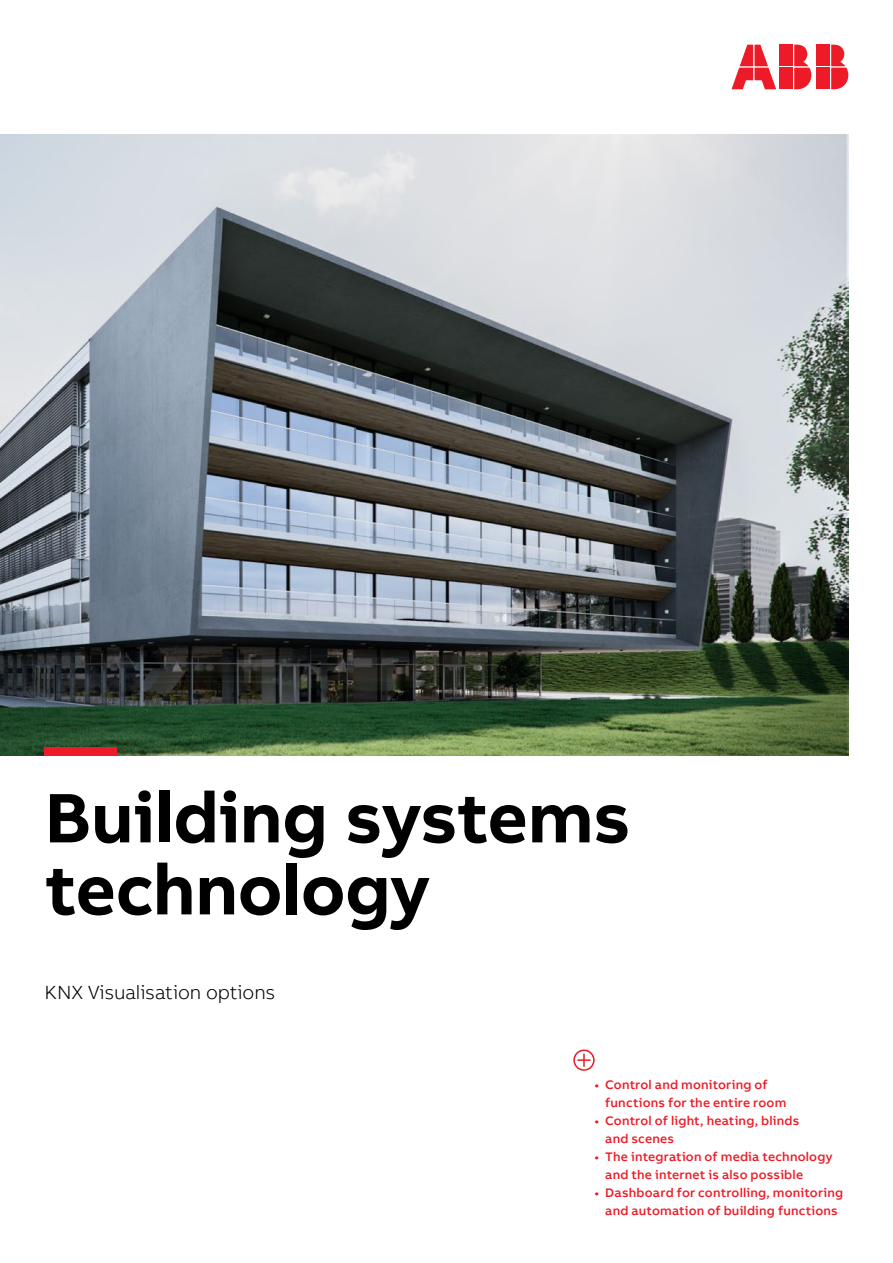
<style>
.page{position:relative;width:893px;height:1263px;background:#fff}
.page>*{position:absolute;margin:0;border:0;box-sizing:border-box;transform-origin:0 0}
.t1{font:700 72px/72px "AB Bvoice";letter-spacing:-.005em;color:#000}
.t2{font:700 72px "AB Bvoice";color:#ed1b28}
.t3{font:300 19.5px "AB Bvoice";letter-spacing:-.005em;color:#000}
.t4{font:500 12.75px/18px "AB Bvoice";letter-spacing:.015em;color:#ed1b28}
</style>
<div class="page">
<img style="left:0;top:135px;width:848px;height:621px">
<svg style="left:573px;top:1049px;width:22px;height:22px"></svg>
<div style="left:817px;top:45px;width:13px;height:21px;background:#ed1b28"></div>
<div style="left:817px;top:68px;width:13px;height:21px;background:#ed1b28"></div>
<svg style="left:831px;top:45px;width:17px;height:44px"></svg>
<svg style="left:731px;top:45px;width:45px;height:44px"></svg>
<div style="left:780px;top:45px;width:13px;height:21px;background:#ed1b28"></div>
<div style="left:780px;top:68px;width:13px;height:21px;background:#ed1b28"></div>
<svg style="left:794px;top:45px;width:17px;height:44px"></svg>
<h1 class="t2" style="left:45px;top:700px;width:73px">—</h1>
<h1 class="t1" style="left:45px;top:782px;width:588px">Building systems technology</h1>
<h2 class="t3" style="left:45px;top:981px;width:232px">KNX Visualisation options</h2>
<p class="t4" style="left:605px;top:1075px;width:183px;text-indent:-11px">• Control and monitoring of functions for the entire room</p>
<p class="t4" style="left:605px;top:1111px;width:196px;text-indent:-11px">• Control of light, heating, blinds and scenes</p>
<p class="t4" style="left:605px;top:1147px;width:229px;text-indent:-11px">• The integration of media technology and the internet is also possible</p>
<p class="t4" style="left:595px;top:1183px;width:250px;text-align:center">• Dashboard for controlling, monitoring and automation of building functions</p>
</div>
